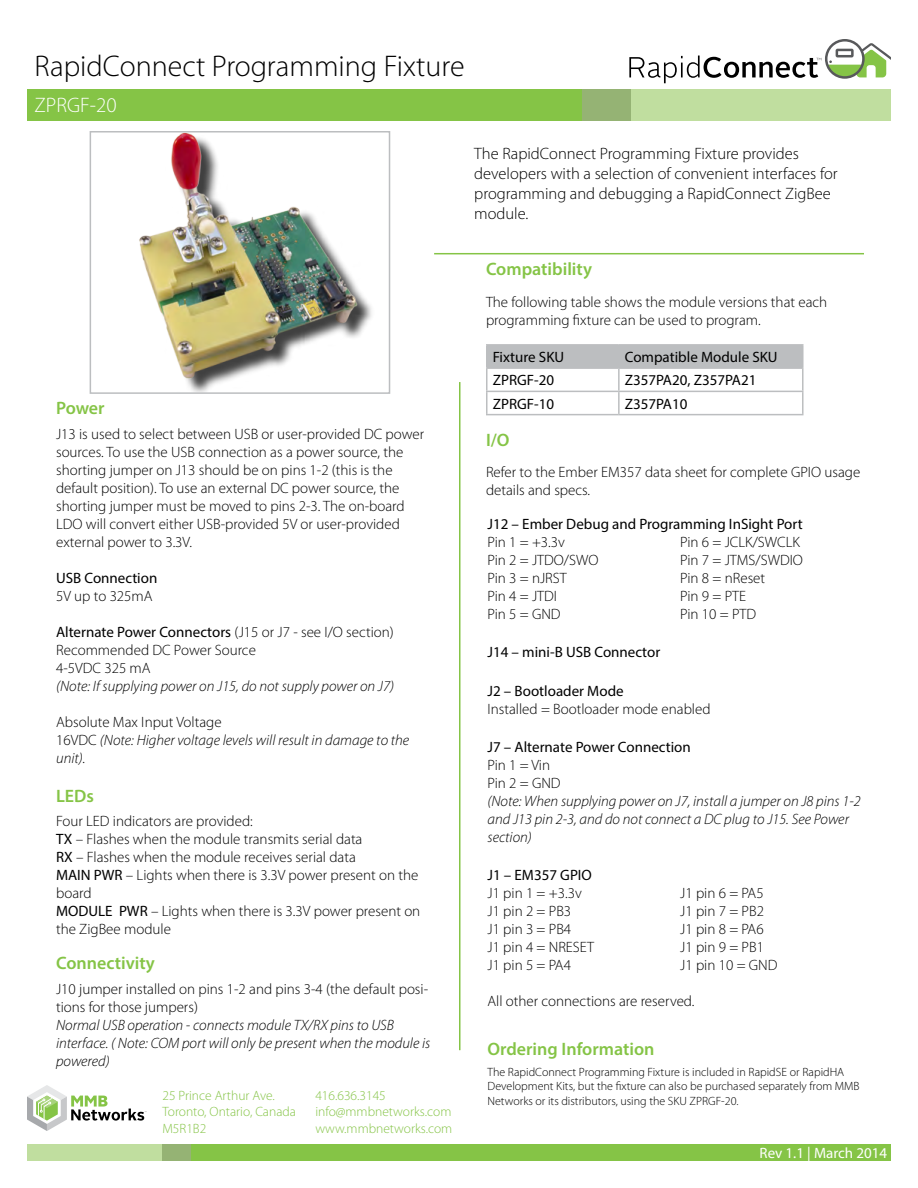
<style>
.page{position:relative;width:918px;height:1188px;background:#fff}
.page>*{position:absolute;margin:0;border:0;box-sizing:border-box;transform-origin:0 0}
.t1{font:300 30px "Myriad Pro";color:#000}
.t2{font:300 21px "Myriad Pro";color:#fff}
.t3{font:600 18px "Myriad Pro";color:#85c446}
.t4{font:300 16.5px/19.8px "Myriad Pro";color:#000}
.t5{font:300 15px/18px "Myriad Pro";color:#000}
.t6{font:italic 300 15px/18px "Myriad Pro";color:#000}
.t7{font:15px "Myriad Pro";color:#000}
.t8{font:15px "Myriad Pro";color:#fff}
.t9{font:300 13.5px/16.2px "Myriad Pro";color:#85c446}
.t10{font:300 12px/14.4px "Myriad Pro";color:#000}
.s1{font-weight:400}
.s2{font-style:normal}
</style>
<div class="page">
<hr style="left:434px;top:253px;width:430px;height:1px;background:#85c446">
<svg style="left:27px;top:1085px;width:120px;height:46px"></svg>
<div style="left:27px;top:89px;width:604px;height:32px;background:#85c446"></div>
<svg style="left:583px;top:89px;width:308px;height:32px;background:#b9d798"></svg>
<div style="left:162px;top:1145px;width:729px;height:16px;background:#85c446"></div>
<svg style="left:27px;top:1145px;width:163px;height:16px;background:#b8d697"></svg>
<hr style="left:459px;top:382px;width:1px;height:668px;background:#85c446">
<img style="left:139px;top:134px;width:233px;height:257px">
<div style="left:90px;top:131px;width:300px;height:263px;border:2px solid #bcbec0"></div>
<svg style="left:629px;top:39px;width:262px;height:44px"></svg>
<div style="left:488px;top:346px;width:314px;height:21px;background:#bcbec0"></div>
<hr style="left:486px;top:344px;width:133px;height:2px;background:#bcbec0">
<hr style="left:486px;top:346px;width:2px;height:21px;background:#bcbec0">
<hr style="left:619px;top:344px;width:185px;height:2px;background:#bcbec0">
<hr style="left:618px;top:346px;width:2px;height:21px;background:#bcbec0">
<hr style="left:802px;top:346px;width:2px;height:21px;background:#bcbec0">
<hr style="left:486px;top:367px;width:133px;height:2px;background:#bcbec0">
<hr style="left:486px;top:369px;width:2px;height:22px;background:#bcbec0">
<hr style="left:619px;top:367px;width:185px;height:2px;background:#bcbec0">
<hr style="left:618px;top:369px;width:2px;height:22px;background:#bcbec0">
<hr style="left:802px;top:369px;width:2px;height:22px;background:#bcbec0">
<hr style="left:486px;top:391px;width:133px;height:1px;background:#bcbec0">
<hr style="left:486px;top:392px;width:2px;height:22px;background:#bcbec0">
<hr style="left:619px;top:391px;width:185px;height:1px;background:#bcbec0">
<hr style="left:618px;top:392px;width:2px;height:22px;background:#bcbec0">
<hr style="left:802px;top:392px;width:2px;height:22px;background:#bcbec0">
<hr style="left:486px;top:414px;width:133px;height:1px;background:#bcbec0">
<hr style="left:619px;top:414px;width:185px;height:1px;background:#bcbec0">
<h1 class="t1" style="left:34px;top:50px;width:432px">RapidConnect Programming Fixture</h1>
<h2 class="t2" style="left:34px;top:94px;width:84px">ZPRGF-20</h2>
<p class="t4" style="left:474px;top:144px;width:365px">The RapidConnect Programming Fixture provides developers with a selection of convenient interfaces for programming and debugging a RapidConnect ZigBee module.</p>
<p class="t3" style="left:56px;top:397px;width:50px">Power</p>
<p class="t5" style="left:56px;top:425px;width:370px">J13 is used to select between USB or user-provided DC power sources. To use the USB connection as a power source, the shorting jumper on J13 should be on pins 1-2 (this is the default position). To use an external DC power source, the shorting jumper must be moved to pins 2-3. The on-board LDO will convert either USB-provided 5V or user-provided external power to 3.3V.</p>
<p class="t7" style="left:56px;top:569px;width:103px">USB Connection</p>
<p class="t5" style="left:56px;top:587px;width:98px">5V up to 325mA</p>
<p class="t5" style="left:56px;top:623px;width:339px"><span class="s1">Alternate Power Connectors</span> (J15 or J7 - see I/O section)<br>Recommended DC Power Source<br>4-5VDC 325 mA</p>
<p class="t6" style="left:56px;top:677px;width:339px">(Note: If supplying power on J15, do not supply power on J7)</p>
<p class="t6" style="left:56px;top:713px;width:355px"><span class="s2">Absolute Max Input Voltage<br>16VDC</span> (Note: Higher voltage levels will result in damage to the unit).</p>
<p class="t3" style="left:56px;top:784px;width:39px">LEDs</p>
<p class="t5" style="left:56px;top:813px;width:366px">Four LED indicators are provided:<br><span class="s1">TX</span> – Flashes when the module transmits serial data<br><span class="s1">RX</span> – Flashes when the module receives serial data<br><span class="s1">MAIN PWR</span> – Lights when there is 3.3V power present on the board<br><span class="s1">MODULE PWR</span> – Lights when there is 3.3V power present on the ZigBee module</p>
<p class="t3" style="left:56px;top:952px;width:100px">Connectivity</p>
<p class="t5" style="left:56px;top:980px;width:374px">J10 jumper installed on pins 1-2 and pins 3-4 (the default posi&shy;tions for those jumpers)</p>
<p class="t6" style="left:56px;top:1017px;width:376px">Normal USB operation - connects module TX/RX pins to USB interface. ( Note: COM port will only be present when the module is powered)</p>
<p class="t9" style="left:162px;top:1088px;width:135px">25 Prince Arthur Ave.<br>Toronto, Ontario, Canada<br>M5R1B2</p>
<p class="t9" style="left:315px;top:1088px;width:138px">416.636.3145 info@mmbnetworks.com www.mmbnetworks.com</p>
<p class="t3" style="left:486px;top:258px;width:108px">Compatibility</p>
<p class="t5" style="left:486px;top:293px;width:343px">The following table shows the module versions that each programming fixture can be used to program.</p>
<p class="t7" style="left:493px;top:348px;width:73px">Fixture SKU</p>
<p class="t7" style="left:625px;top:348px;width:154px">Compatible Module SKU</p>
<p class="t7" style="left:493px;top:371px;width:63px">ZPRGF-20</p>
<p class="t7" style="left:625px;top:371px;width:133px">Z357PA20, Z357PA21</p>
<p class="t7" style="left:493px;top:394px;width:63px">ZPRGF-10</p>
<p class="t7" style="left:625px;top:394px;width:64px">Z357PA10</p>
<p class="t3" style="left:486px;top:428px;width:25px">I/O</p>
<p class="t5" style="left:486px;top:464px;width:376px">Refer to the Ember EM357 data sheet for complete GPIO usage details and specs.</p>
<p class="t7" style="left:488px;top:515px;width:317px">J12 – Ember Debug and Programming InSight Port</p>
<p class="t5" style="left:488px;top:533px;width:113px">Pin 1 = +3.3v<br>Pin 2 = JTDO/SWO<br>Pin 3 = nJRST<br>Pin 4 = JTDI<br>Pin 5 = GND</p>
<p class="t5" style="left:680px;top:533px;width:124px">Pin 6 = JCLK/SWCLK<br>Pin 7 = JTMS/SWDIO<br>Pin 8 = nReset<br>Pin 9 = PTE<br>Pin 10 = PTD</p>
<p class="t7" style="left:488px;top:643px;width:174px">J14 – mini-B USB Connector</p>
<p class="t7" style="left:488px;top:681px;width:138px">J2 – Bootloader Mode</p>
<p class="t5" style="left:488px;top:700px;width:225px">Installed = Bootloader mode enabled</p>
<p class="t7" style="left:488px;top:738px;width:205px">J7 – Alternate Power Connection</p>
<p class="t5" style="left:488px;top:756px;width:75px">Pin 1 = Vin<br>Pin 2 = GND</p>
<p class="t6" style="left:488px;top:792px;width:375px">(Note: When supplying power on J7, install a jumper on J8 pins 1-2 and J13 pin 2-3, and do not connect a DC plug to J15. See Power section)</p>
<p class="t7" style="left:488px;top:866px;width:106px">J1 – EM357 GPIO</p>
<p class="t5" style="left:488px;top:884px;width:108px">J1 pin 1 = +3.3v<br>J1 pin 2 = PB3<br>J1 pin 3 = PB4<br>J1 pin 4 = NRESET<br>J1 pin 5 = PA4</p>
<p class="t5" style="left:680px;top:884px;width:99px">J1 pin 6 = PA5<br>J1 pin 7 = PB2<br>J1 pin 8 = PA6<br>J1 pin 9 = PB1<br>J1 pin 10 = GND</p>
<p class="t5" style="left:488px;top:992px;width:209px">All other connections are reserved.</p>
<p class="t3" style="left:488px;top:1037px;width:169px">Ordering Information</p>
<p class="t10" style="left:488px;top:1065px;width:374px">The RapidConnect Programming Fixture is included in RapidSE or RapidHA<br>Development Kits, but the fixture can also be purchased separately from MMB<br>Networks or its distributors, using the SKU ZPRGF-20.</p>
<p class="t8" style="left:760px;top:1144px;width:129px">Rev 1.1 | March 2014</p>
</div>
